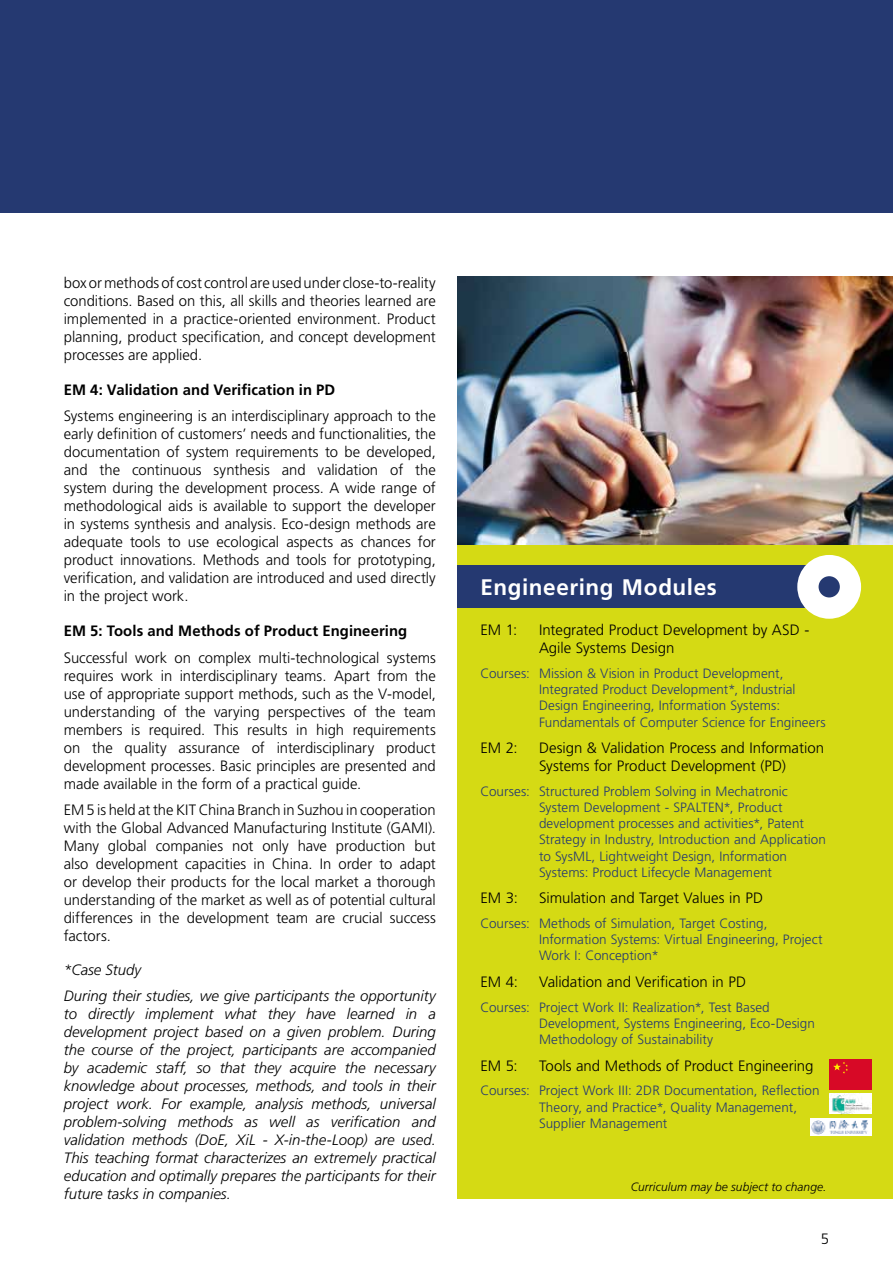
<style>
.page{position:relative;width:893px;height:1263px;background:#fff}
.page>*{position:absolute;margin:0;border:0;box-sizing:border-box;transform-origin:0 0}
.t1{font:700 22.5px "Frutiger LT Std";letter-spacing:.025em;color:#fff}
.t2{font:300 15px/18px "Frutiger LT Std";color:#000;text-align:justify}
.t3{font:italic 300 15px/18px "Frutiger LT Std";color:#000}
.t4{font:700 15px "Frutiger LT Std";letter-spacing:.005em;color:#000}
.t5{font:300 13.5px/16.2px "Frutiger LT Std";letter-spacing:.005em;color:#253971}
.t6{font:italic 300 12px "Frutiger LT Std";letter-spacing:.005em;color:#000}
</style>
<div class="page">
<div style="left:0;top:0;width:893px;height:213px;background:#253971"></div>
<div style="left:457px;top:544px;width:436px;height:655px;background:#d5da14"></div>
<div style="left:457px;top:566px;width:383px;height:42px;background:#253971"></div>
<div style="left:797px;top:555px;width:64px;height:64px;background:#fff;border-radius:50%"></div>
<div style="left:819px;top:576px;width:21px;height:21px;background:#253971;border-radius:50%"></div>
<img style="left:457px;top:276px;width:436px;height:268px">
<div style="left:810px;top:1118px;width:62px;height:17px;background:#fff"></div>
<img style="left:811px;top:1120px;width:57px;height:15px">
<div style="left:829px;top:1059px;width:43px;height:30px;background:#d70926"></div>
<svg style="left:833px;top:1062px;width:15px;height:12px"></svg>
<img style="left:829px;top:1094px;width:43px;height:20px">
<p class="t2" style="left:64px;top:274px;width:374px">box or methods of cost control are used under close-to-reality conditions. Based on this, all skills and theories learned are implemented in a practice-oriented environment. Product planning, product specification, and concept development processes are applied.</p>
<p class="t4" style="left:64px;top:381px;width:273px">EM 4: Validation and Verification in PD</p>
<p class="t2" style="left:64px;top:407px;width:374px">Systems engineering is an interdisciplinary approach to the early definition of customers’ needs and functionalities, the documentation of system requirements to be developed, and the continuous synthesis and validation of the system during the development process. A wide range of methodological aids is available to support the developer in systems synthesis and analysis. Eco-design methods are adequate tools to use ecological aspects as chances for product innovations. Methods and tools for prototyping, verification, and validation are introduced and used directly in the project work.</p>
<p class="t4" style="left:64px;top:622px;width:345px">EM 5: Tools and Methods of Product Engineering</p>
<p class="t2" style="left:64px;top:649px;width:374px">Successful work on complex multi-technological systems requires work in interdisciplinary teams. Apart from the use of appropriate support methods, such as the V-model, understanding of the varying perspectives of the team members is required. This results in high requirements on the quality assurance of interdisciplinary product development processes. Basic principles are presented and made available in the form of a practical guide.</p>
<p class="t2" style="left:64px;top:801px;width:374px">EM 5 is held at the KIT China Branch in Suzhou in cooperation with the Global Advanced Manufacturing Institute (GAMI).<br>Many global companies not only have production but also development capacities in China. In order to adapt or develop their products for the local market a thorough understanding of the market as well as of potential cultural differences in the development team are crucial success factors.</p>
<p class="t3" style="left:64px;top:956px;width:374px;line-height:26.5px">*Case Study<br>During their studies, we give participants the opportunity</p>
<p class="t3" style="left:64px;top:1005px;width:374px;text-align:justify">to directly implement what they have learned in a development project based on a given problem. During the course of the project, participants are accompanied by academic staff, so that they acquire the necessary knowledge about processes, methods, and tools in their project work. For example, analysis methods, universal problem-solving methods as well as verification and validation methods (DoE, XiL - X-in-the-Loop) are used.<br>This teaching format characterizes an extremely practical education and optimally prepares the participants for their future tasks in companies.</p>
<h1 class="t1" style="left:480px;top:574px;width:238px">Engineering Modules</h1>
<p class="t2" style="left:480px;top:621px;width:38px">EM 1:</p>
<p class="t2" style="left:539px;top:621px;width:272px">Integrated Product Development by ASD -<br>Agile Systems Design</p>
<p class="t5" style="left:539px;top:665px;width:288px;text-indent:-58px">Courses: Mission &amp; Vision in Product Development, Integrated Product Development*, Industrial Design Engineering, Information Systems:<br>Fundamentals of Computer Science for Engineers</p>
<p class="t2" style="left:480px;top:739px;width:39px">EM 2:</p>
<p class="t2" style="left:539px;top:739px;width:287px">Design &amp; Validation Process and Information<br>Systems for Product Development (PD)</p>
<p class="t5" style="left:539px;top:783px;width:288px;text-indent:-58px">Courses: Structured Problem Solving in Mechatronic System Development - SPALTEN*, Product development processes and activities*, Patent Strategy in Industry, Introduction and Application to SysML, Lightweight Design, Information Systems: Product Lifecycle Management</p>
<p class="t2" style="left:480px;top:889px;width:39px">EM 3:</p>
<p class="t2" style="left:539px;top:889px;width:225px">Simulation and Target Values in PD</p>
<p class="t5" style="left:539px;top:915px;width:285px;text-indent:-58px">Courses: Methods of Simulation, Target Costing,<br>Information Systems: Virtual Engineering, Project<br>Work I: Conception*</p>
<p class="t2" style="left:480px;top:973px;width:39px">EM 4:</p>
<p class="t2" style="left:539px;top:973px;width:209px">Validation and Verification in PD</p>
<p class="t5" style="left:539px;top:999px;width:277px;text-indent:-58px">Courses: Project Work II: Realization*, Test Based<br>Development, Systems Engineering, Eco-Design<br>Methodology of Sustainability</p>
<p class="t2" style="left:480px;top:1056px;width:39px">EM 5:</p>
<p class="t2" style="left:539px;top:1056px;width:276px">Tools and Methods of Product Engineering</p>
<p class="t5" style="left:539px;top:1083px;width:282px;text-indent:-58px">Courses: Project Work III: 2DR Documentation, Reflection<br>Theory, and Practice*, Quality Management,<br>Supplier Management</p>
<p class="t6" style="left:631px;top:1180px;width:197px">Curriculum may be subject to change.</p>
<p class="t2" style="left:821px;top:1230px;width:10px">5</p>
</div>
